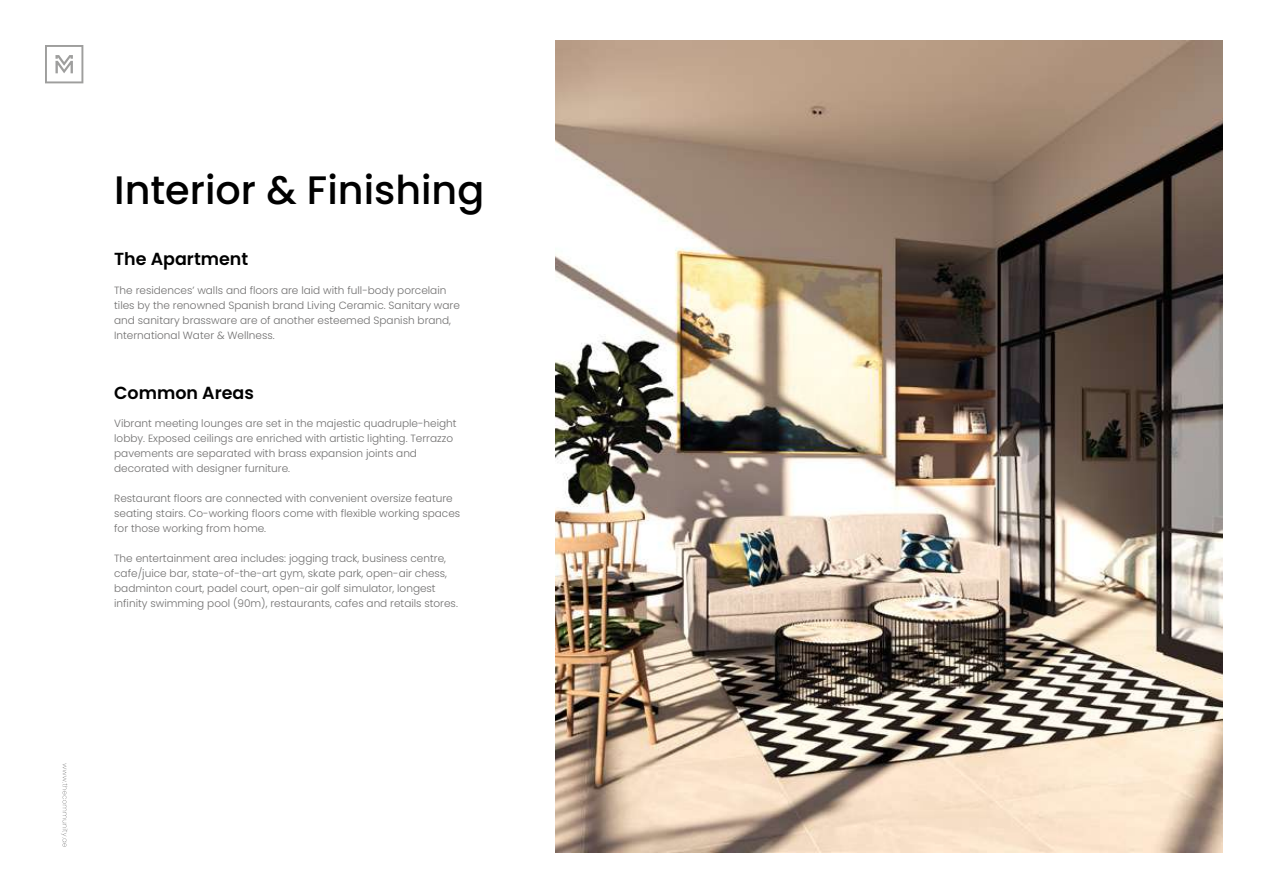
<style>
.page{position:relative;width:1263px;height:893px;background:#fff}
.page>*{position:absolute;margin:0;border:0;box-sizing:border-box;transform-origin:0 0}
.t1{font:500 39.75px "Poppins";color:#000}
.t2{font:600 17.4px "Poppins";color:#000}
.t3{font:300 10.5px/15px "Poppins";color:#706f6f}
</style>
<div class="page">
<img style="left:555px;top:41px;width:667px;height:811px">
<svg style="left:45px;top:45px;width:38px;height:38px"></svg>
<svg style="left:61px;top:763px;width:7px;height:84px"></svg>
<h1 class="t1" style="left:114px;top:167px;width:372px">Interior &amp; Finishing</h1>
<h2 class="t2" style="left:114px;top:249px;width:136px">The Apartment</h2>
<p class="t3" style="left:114px;top:282px;width:347px">The residences’ walls and floors are laid with full-body porcelain tiles by the renowned Spanish brand Living Ceramic. Sanitary ware and sanitary brassware are of another esteemed Spanish brand, International Water &amp; Wellness.</p>
<h2 class="t2" style="left:114px;top:382px;width:141px">Common Areas</h2>
<p class="t3" style="left:114px;top:416px;width:344px">Vibrant meeting lounges are set in the majestic quadruple-height lobby. Exposed ceilings are enriched with artistic lighting. Terrazzo pavements are separated with brass expansion joints and decorated with designer furniture.</p>
<p class="t3" style="left:114px;top:491px;width:348px">Restaurant floors are connected with convenient oversize feature seating stairs. Co-working floors come with flexible working spaces for those working from home.</p>
<p class="t3" style="left:114px;top:551px;width:345px">The entertainment area includes: jogging track, business centre, cafe/juice bar, state-of-the-art gym, skate park, open-air chess, badminton court, padel court, open-air golf simulator, longest infinity swimming pool (90m), restaurants, cafes and retails stores.</p>
</div>
